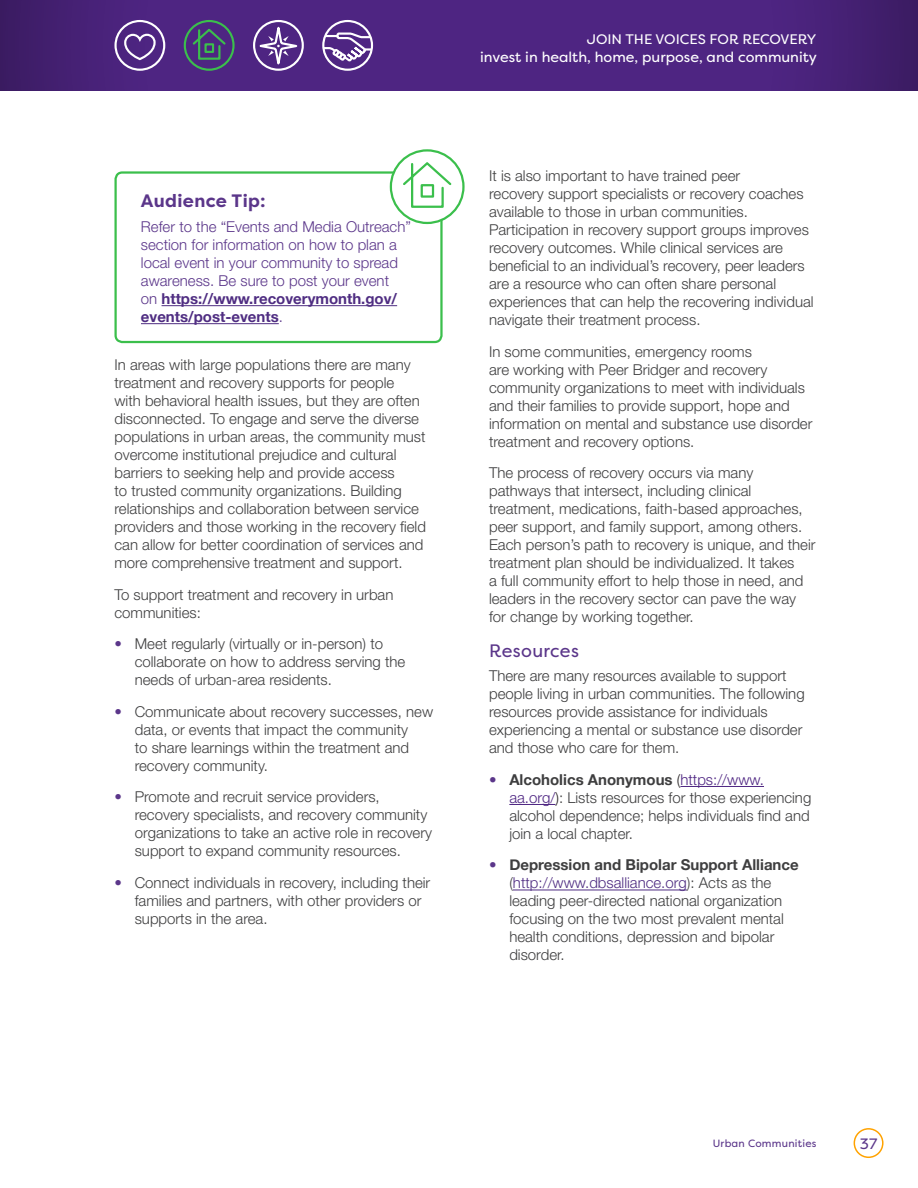
<style>
.page{position:relative;width:918px;height:1188px;background:#fff}
.page>*{position:absolute;margin:0;border:0;box-sizing:border-box;transform-origin:0 0}
.sub_sub_header{font:700 18px "Filson Pro";letter-spacing:.02em;color:#5b368a}
.t1{font:18px "Filson Pro";letter-spacing:.02em;color:#5b368a}
.t2{font:300 15px/18px "Helvetica Neue LT Std";color:#3e3e3f}
.sub_sub_header-2{font:300 15px/18px "Helvetica Neue LT Std";color:#5b368a}
.t3{font:15px "Filson Pro";color:#5b368a}
.t4{font:14.4px "Filson Pro";color:#fff}
.t5{font:13.8px "Filson Pro";color:#fff}
.t6{font:10.5px "Filson Pro";letter-spacing:.02em;color:#5b368a}
.s1{font-family:"Helvetica Neue";font-weight:700;color:#4f2d82}
.s2{color:#5b368a}
.s3{font-family:"Helvetica Neue";font-weight:700;color:#5b368a}
.s4{font-family:"Helvetica Neue";font-weight:700}
.s5{color:#231f20}
.s6{color:#4e2582}
.s7{color:#4f2d82}
</style>
<div class="page">
<div style="left:854px;top:1128px;width:30px;height:30px;border:2px solid #ffa300;border-radius:50%"></div>
<svg style="left:0;top:0;width:918px;height:91px;background:#4b247d"></svg>
<svg style="left:123px;top:33px;width:34px;height:28px"></svg>
<div style="left:114px;top:20px;width:51px;height:51px;border:2px solid #fff;border-radius:50%"></div>
<svg style="left:249px;top:16px;width:59px;height:58px;background:#6d4c98"></svg>
<div style="left:322px;top:20px;width:51px;height:51px;border:2px solid #fff;border-radius:50%"></div>
<svg style="left:322px;top:31px;width:52px;height:33px"></svg>
<div style="left:184px;top:20px;width:51px;height:51px;border:2px solid #3bbf4c;border-radius:50%"></div>
<svg style="left:191px;top:27px;width:37px;height:34px"></svg>
<div style="left:114px;top:171px;width:329px;height:172px;border:2px solid #3bbf4c;border-radius:7px"></div>
<hr style="left:162px;top:305px;width:235px;height:1px;background:#4f2d82">
<hr style="left:141px;top:323px;width:138px;height:1px;background:#4f2d82">
<svg style="left:391px;top:150px;width:72px;height:73px"></svg>
<div style="left:390px;top:149px;width:75px;height:75px;border:2px solid #3bbf4c;border-radius:50%"></div>
<svg style="left:401px;top:160px;width:52px;height:49px"></svg>
<hr style="left:680px;top:786px;width:84px;height:1px;background:#4e2582">
<hr style="left:509px;top:804px;width:46px;height:1px;background:#4e2582">
<hr style="left:513px;top:890px;width:174px;height:1px;background:#4f2d82">
<p class="sub_sub_header" style="left:141px;top:190px;width:126px">Audience Tip:</p>
<p class="sub_sub_header-2" style="left:141px;top:218px;width:272px">Refer to the “Events and Media Outreach” section for information on how to plan a local event in your community to spread awareness. Be sure to post your event<br>on <span class="s1">https://www.recoverymonth.gov/ events/post-events</span>.</p>
<p class="t2" style="left:114px;top:356px;width:313px">In areas with large populations there are many treatment and recovery supports for people<br>with behavioral health issues, but they are often disconnected. To engage and serve the diverse populations in urban areas, the community must overcome institutional prejudice and cultural barriers to seeking help and provide access<br>to trusted community organizations. Building relationships and collaboration between service providers and those working in the recovery field can allow for better coordination of services and more comprehensive treatment and support.</p>
<p class="t2" style="left:114px;top:585px;width:280px">To support treatment and recovery in urban communities:</p>
<p class="t2" style="left:135px;top:635px;width:272px;text-indent:-20px"><span class="s2">•</span> Meet regularly (virtually or in-person) to collaborate on how to address serving the needs of urban-area residents.</p>
<p class="t2" style="left:135px;top:702px;width:300px;text-indent:-20px"><span class="s2">•</span> Communicate about recovery successes, new data, or events that impact the community<br>to share learnings within the treatment and recovery community.</p>
<p class="t2" style="left:135px;top:788px;width:299px;text-indent:-20px"><span class="s2">•</span> Promote and recruit service providers, recovery specialists, and recovery community organizations to take an active role in recovery support to expand community resources.</p>
<p class="t2" style="left:135px;top:873px;width:297px;text-indent:-20px"><span class="s2">•</span> Connect individuals in recovery, including their families and partners, with other providers or supports in the area.</p>
<p class="t5" style="left:587px;top:30px;width:231px">JOIN THE VOICES FOR RECOVERY</p>
<p class="t4" style="left:480px;top:47px;width:338px">invest in health, home, purpose, and community</p>
<p class="t2" style="left:489px;top:167px;width:326px">It is also important to have trained peer<br>recovery support specialists or recovery coaches available to those in urban communities.<br>Participation in recovery support groups improves recovery outcomes. While clinical services are beneficial to an individual’s recovery, peer leaders are a resource who can often share personal experiences that can help the recovering individual navigate their treatment process.</p>
<p class="t2" style="left:489px;top:342px;width:325px">In some communities, emergency rooms<br>are working with Peer Bridger and recovery community organizations to meet with individuals and their families to provide support, hope and information on mental and substance use disorder treatment and recovery options.</p>
<p class="t2" style="left:489px;top:464px;width:328px">The process of recovery occurs via many pathways that intersect, including clinical treatment, medications, faith-based approaches, peer support, and family support, among others.<br>Each person’s path to recovery is unique, and their treatment plan should be individualized. It takes<br>a full community effort to help those in need, and leaders in the recovery sector can pave the way for change by working together.</p>
<h2 class="t1" style="left:489px;top:638px;width:91px">Resources</h2>
<p class="t2" style="left:489px;top:667px;width:317px">There are many resources available to support people living in urban communities. The following resources provide assistance for individuals experiencing a mental or substance use disorder and those who care for them.</p>
<p class="t2" style="left:509px;top:770px;width:304px;text-indent:-20px"><span class="s3">•</span> <span class="s4">Alcoholics Anonymous</span> <span class="s5">(</span><span class="s6">https://www. aa.org/</span><span class="s5">)</span>: Lists resources for those experiencing alcohol dependence; helps individuals find and join a local chapter.</p>
<p class="t2" style="left:509px;top:856px;width:291px;text-indent:-20px"><span class="s3">•</span> <span class="s4">Depression and Bipolar Support Alliance </span>(<span class="s7">http://www.dbsalliance.org</span>): Acts as the leading peer-directed national organization focusing on the two most prevalent mental health conditions, depression and bipolar disorder.</p>
<p class="t6" style="left:713px;top:1136px;width:105px">Urban Communities</p>
<p class="t3" style="left:860px;top:1133px;width:19px">37</p>
</div>
